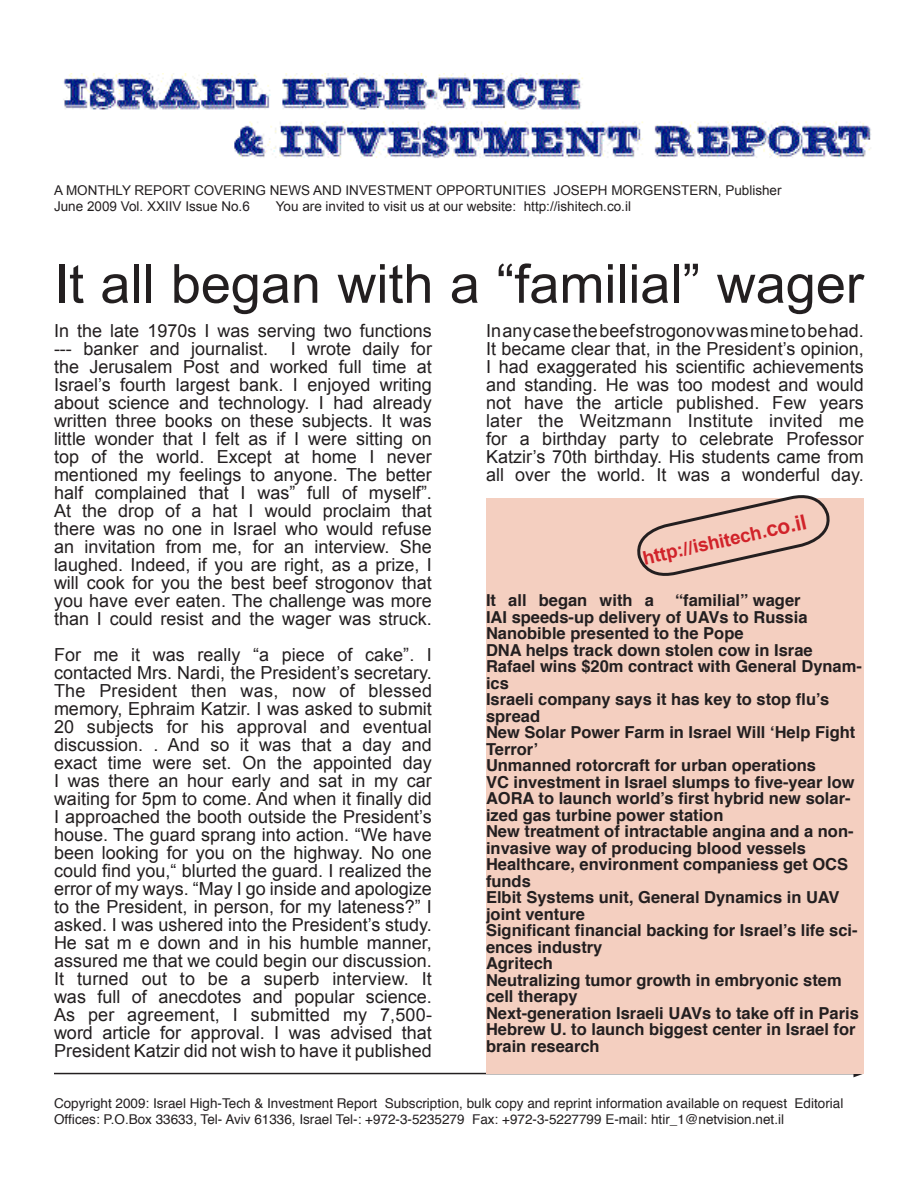
<style>
.page{position:relative;width:918px;height:1188px;background:#fff}
.page>*{position:absolute;margin:0;border:0;box-sizing:border-box;transform-origin:0 0}
.t1{font:54px "Arial";color:#231f20}
.t2{font:700 18.9px "Arial";color:#d1232a}
.t3{font:18px/18px "Arial";color:#231f20;text-align:justify}
.t4{font:700 16.5px/16.5px "Helvetica";color:#231f20}
.t5{font:13.5px/16.2px "Helvetica";color:#231f20}
.t6{font:13.5px/16.2px "Arial";color:#231f20}
.s1{font-size:21px}
</style>
<div class="page">
<img style="left:63px;top:74px;width:808px;height:84px">
<hr style="left:54px;top:1073px;width:802px;height:1px;background:#231f20">
<svg style="left:853px;top:1073px;width:11px;height:4px"></svg>
<div style="left:486px;top:498px;width:378px;height:575px;background:#f4cfc0"></div>
<svg style="left:637px;top:495px;width:193px;height:81px"></svg>
<p class="t6" style="left:54px;top:182px;width:729px">A MONTHLY REPORT COVERING NEWS AND INVESTMENT OPPORTUNITIES JOSEPH MORGENSTERN, Publisher<br>June 2009 Vol. XXIIV Issue No.6</p>
<p class="t6" style="left:276px;top:199px;width:357px">You are invited to visit us at our website: http://ishitech.co.il</p>
<h1 class="t1" style="left:54px;top:253px;width:811px">It all began with a “familial” wager</h1>
<p class="t3" style="left:54px;top:322px;width:379px">In the late 1970s I was serving two functions --- banker and journalist.</p>
<p class="t3" style="left:54px;top:340px;width:379px;text-indent:237px">I wrote daily for the Jerusalem Post and worked full time at Israel’s fourth largest bank. I enjoyed writing about science and technology. I had already written three books on these subjects. It was little wonder that I felt as if I were sitting on top of the world. Except at home I never mentioned my feelings to anyone. The better half complained that I was” full of myself”.<br>At the drop of a hat I would proclaim that there was no one in Israel who would refuse an invitation from me, for an interview. She laughed. Indeed, if you are right, as a prize, I will cook for you the best beef strogonov that you have ever eaten. The challenge was more than I could resist and the wager was struck.</p>
<p class="t3" style="left:54px;top:646px;width:380px">For me it was really “a piece of cake”. I contacted Mrs. Nardi, the President’s secretary.<br>The President then was, now of blessed memory, Ephraim Katzir. I was asked to submit 20 subjects for his approval and eventual discussion. . And so it was that a day and exact time were set. On the appointed day I was there an hour early and sat in my car waiting for 5pm to come. And when it finally did I approached the booth outside the President’s house. The guard sprang into action. “We have been looking for you on the highway. No one could find you,“ blurted the guard. I realized the error of my ways. “May I go inside and apologize to the President, in person, for my lateness?” I asked. I was ushered into the President’s study.<br>He sat m e down and in his humble manner, assured me that we could begin our discussion.<br>It turned out to be a superb interview. It was full of anecdotes and popular science.<br>As per agreement, I submitted my 7,500- word article for approval. I was advised that President Katzir did not wish to have it published</p>
<p class="t3" style="left:486px;top:322px;width:380px">In any case the beef strogonov was mine to be had.<br>It became clear that, in the President’s opinion, I had exaggerated his scientific achievements and standing. He was too modest and would not have the article published. Few years later the Weitzmann Institute invited me for a birthday party to celebrate Professor Katzir’s 70th birthday. His students came from all over the world. It was a wonderful day.</p>
<p class="t2" style="left:641px;top:548px;width:169px;rotate:-13deg">http://ishitech.<span class="s1">co.il</span></p>
<p class="t4" style="left:486px;top:593px;width:169px">It all began with a</p>
<p class="t4" style="left:486px;top:593px;width:377px;text-indent:189px">“familial” wager<br>IAI speeds-up delivery of UAVs to Russia<br>Nanobible presented to the Pope<br>DNA helps track down stolen cow in Israe<br>Rafael wins $20m contract with General Dynam&shy;ics<br>Israeli company says it has key to stop flu’s spread<br>New Solar Power Farm in Israel Will ‘Help Fight<br>Terror’<br>Unmanned rotorcraft for urban operations<br>VC investment in Israel slumps to five-year low<br>AORA to launch world’s first hybrid new solar&shy;ized gas turbine power station<br>New treatment of intractable angina and a non&shy;invasive way of producing blood vessels<br>Healthcare, environment companiess get OCS funds<br>Elbit Systems unit, General Dynamics in UAV joint venture<br>Significant financial backing for Israel’s life sci&shy;ences industry<br>Agritech<br>Neutralizing tumor growth in embryonic stem cell therapy<br>Next-generation Israeli UAVs to take off in Paris<br>Hebrew U. to launch biggest center in Israel for brain research</p>
<p class="t5" style="left:54px;top:1096px;width:791px">Copyright 2009: Israel High-Tech &amp; Investment Report Subscription, bulk copy and reprint information available on request Editorial<br>Offices: P.O.Box 33633, Tel- Aviv 61336, Israel Tel-: +972-3-5235279 Fax: +972-3-5227799 E-mail: htir_1@netvision.net.il</p>
</div>
